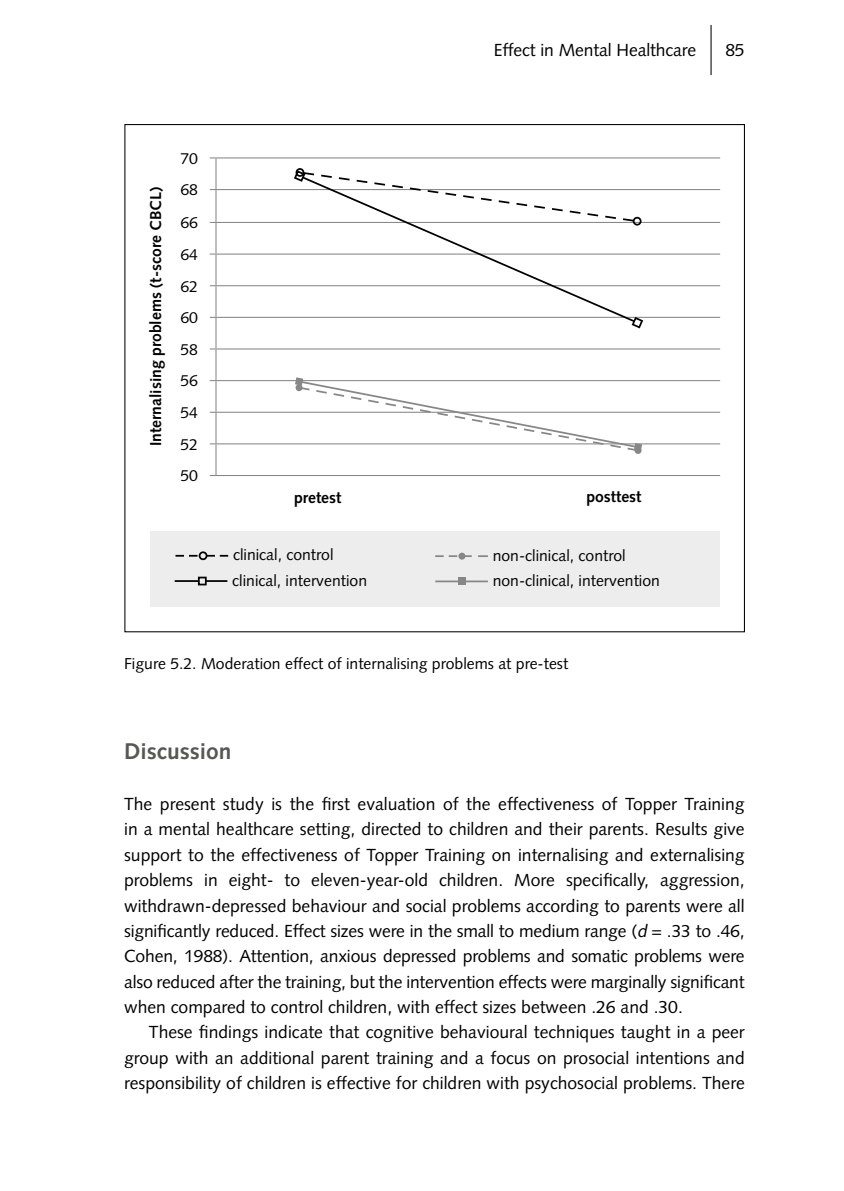
<style>
.page{position:relative;width:844px;height:1191px;background:#fff}
.page>*{position:absolute;margin:0;border:0;box-sizing:border-box;transform-origin:0 0}
.t1{font:700 22.75px "Syntax";color:#575756}
.t2{font:17.5px/25.4px "Syntax";color:#000;text-align:justify}
.t3{font:15.75px/31.7px "Syntax";color:#000}
.t4{font:700 15.75px "Syntax";color:#000}
.s1{font-style:italic}
</style>
<div class="page">
<hr style="left:710px;top:25px;width:1px;height:50px;background:#000">
<hr style="left:216px;top:157px;width:504px;height:1px;background:#878787">
<hr style="left:215px;top:158px;width:1px;height:31px;background:#878787">
<hr style="left:216px;top:189px;width:504px;height:1px;background:#878787">
<hr style="left:215px;top:190px;width:1px;height:32px;background:#878787">
<hr style="left:216px;top:222px;width:504px;height:1px;background:#878787">
<hr style="left:215px;top:223px;width:1px;height:30px;background:#878787">
<svg style="left:210px;top:253px;width:6px;height:2px"></svg>
<hr style="left:216px;top:253px;width:504px;height:2px;background:#878787">
<hr style="left:215px;top:255px;width:1px;height:30px;background:#878787">
<hr style="left:216px;top:285px;width:504px;height:1px;background:#878787">
<hr style="left:215px;top:286px;width:1px;height:31px;background:#878787">
<hr style="left:216px;top:317px;width:504px;height:1px;background:#878787">
<hr style="left:215px;top:318px;width:1px;height:30px;background:#878787">
<hr style="left:216px;top:348px;width:504px;height:1px;background:#878787">
<hr style="left:215px;top:349px;width:1px;height:31px;background:#878787">
<hr style="left:216px;top:380px;width:504px;height:1px;background:#878787">
<hr style="left:215px;top:381px;width:1px;height:31px;background:#878787">
<hr style="left:216px;top:412px;width:504px;height:1px;background:#878787">
<hr style="left:215px;top:413px;width:1px;height:30px;background:#878787">
<hr style="left:216px;top:443px;width:504px;height:1px;background:#878787">
<hr style="left:215px;top:444px;width:1px;height:31px;background:#878787">
<hr style="left:216px;top:475px;width:504px;height:1px;background:#878787">
<svg style="left:300px;top:190px;width:336px;height:131px"></svg>
<svg style="left:630px;top:316px;width:14px;height:13px"></svg>
<svg style="left:293px;top:169px;width:342px;height:54px"></svg>
<div style="left:295px;top:168px;width:9px;height:9px;border:2px solid #000;border-radius:50%"></div>
<div style="left:632px;top:217px;width:9px;height:8px;border:2px solid #000;border-radius:50%"></div>
<svg style="left:295px;top:377px;width:347px;height:75px"></svg>
<div style="left:295px;top:384px;width:7px;height:7px;background:#878787;border-radius:50%"></div>
<div style="left:634px;top:447px;width:7px;height:7px;background:#878787;border-radius:50%"></div>
<div style="left:150px;top:531px;width:570px;height:76px;background:#ededed"></div>
<svg style="left:207px;top:555px;width:21px;height:1px"></svg>
<div style="left:199px;top:551px;width:8px;height:9px;border:2px solid #000;border-radius:50%"></div>
<svg style="left:175px;top:555px;width:22px;height:1px"></svg>
<hr style="left:206px;top:580px;width:21px;height:2px;background:#000">
<div style="left:198px;top:576px;width:9px;height:9px;border:2px solid #000"></div>
<hr style="left:175px;top:580px;width:24px;height:2px;background:#000">
<div style="left:458px;top:552px;width:7px;height:7px;background:#878787;border-radius:50%"></div>
<svg style="left:435px;top:555px;width:53px;height:2px"></svg>
<hr style="left:462px;top:580px;width:26px;height:2px;background:#878787">
<div style="left:458px;top:578px;width:7px;height:7px;background:#878787"></div>
<hr style="left:435px;top:580px;width:24px;height:2px;background:#878787">
<p class="t2" style="left:493px;top:37px;width:204px">Effect in Mental Healthcare</p>
<p class="t2" style="left:725px;top:37px;width:21px">85</p>
<p class="t4" style="left:147px;top:446px;width:260px;rotate:-90deg">Internalising problems (t-score CBCL)</p>
<p class="t3" style="left:180px;top:142px;width:19px;text-align:justify">70<br>68<br>66<br>64<br>62<br>60<br>58<br>56<br>54<br>52<br>50</p>
<p class="t4" style="left:294px;top:489px;width:49px">pretest</p>
<p class="t4" style="left:586px;top:487px;width:57px">posttest</p>
<p class="t3" style="left:232px;top:542px;width:136px;line-height:25.4px">clinical, control clinical, intervention</p>
<p class="t3" style="left:492px;top:542px;width:169px;line-height:25.4px">non-clinical, control non-clinical, intervention</p>
<p class="t3" style="left:124px;top:648px;width:445px">Figure 5.2. Moderation effect of internalising problems at pre-test</p>
<h1 class="t1" style="left:124px;top:738px;width:109px">Discussion</h1>
<p class="t2" style="left:124px;top:791px;width:622px">The present study is the first evaluation of the effectiveness of Topper Training in a mental healthcare setting, directed to children and their parents. Results give support to the effectiveness of Topper Training on internalising and externalising problems in eight- to eleven-year-old children. More specifically, aggression, withdrawn-depressed behaviour and social problems according to parents were all significantly reduced. Effect sizes were in the small to medium range (<span class="s1">d</span> = .33 to .46, Cohen, 1988). Attention, anxious depressed problems and somatic problems were also reduced after the training, but the intervention effects were marginally significant when compared to control children, with effect sizes between .26 and .30.</p>
<p class="t2" style="left:124px;top:1019px;width:622px;text-indent:25px">These findings indicate that cognitive behavioural techniques taught in a peer group with an additional parent training and a focus on prosocial intentions and responsibility of children is effective for children with psychosocial problems. There</p>
</div>
